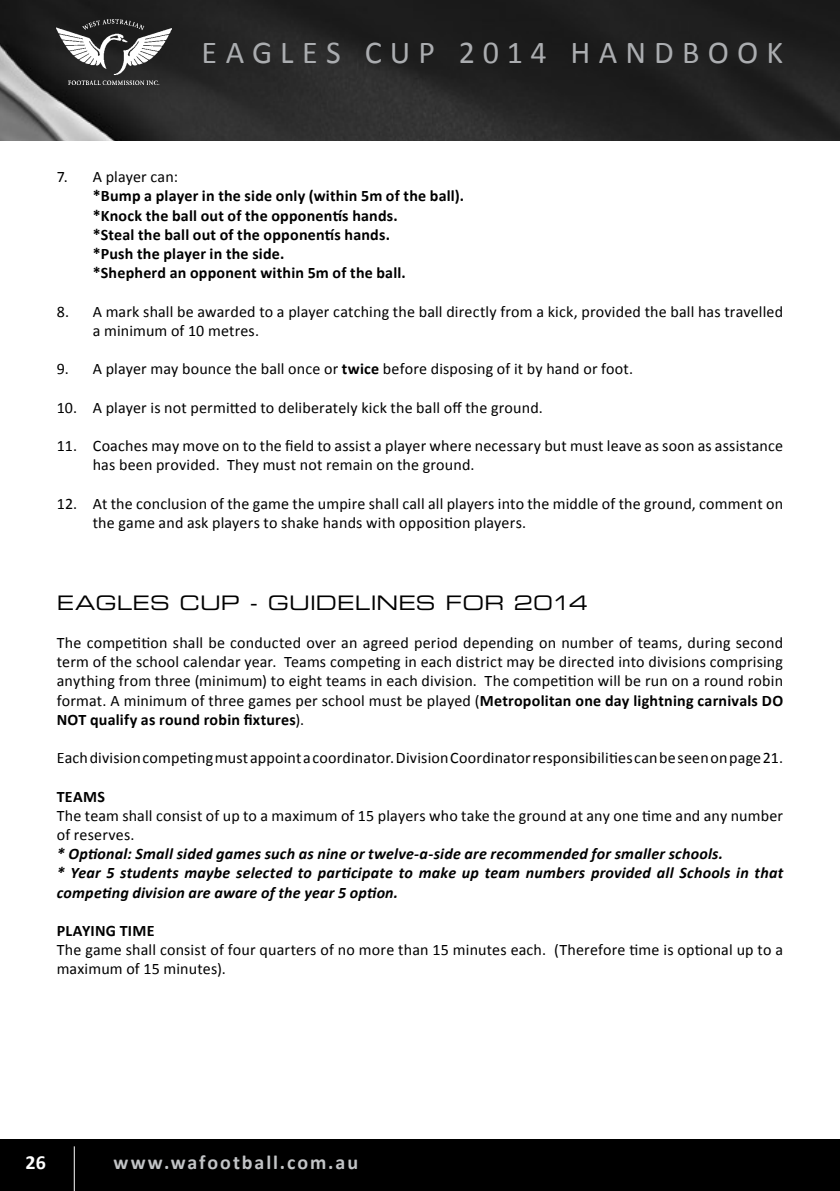
<style>
.page{position:relative;width:840px;height:1191px;background:#fff}
.page>*{position:absolute;margin:0;border:0;box-sizing:border-box;transform-origin:0 0}
.t1{font:32px "Calibri";letter-spacing:.25em;color:#abadb0}
.t2{font:20px "Eurostile Extended Two";letter-spacing:.005em;color:#000}
.t3{font:700 20px "Calibri";letter-spacing:.095em;color:#c2c4c6}
.t4{font:700 20px "Calibri";color:#fff}
.t5{font:16px/19.2px "Calibri";letter-spacing:.01em;color:#000}
.t6{font:italic 700 16px/19.2px "Calibri";letter-spacing:.015em;color:#000}
.t7{font:700 16px/19.2px "Calibri";letter-spacing:.015em;color:#000}
.s1{font-weight:700}
</style>
<div class="page">
<img style="left:0;top:0;width:839px;height:140px">
<div style="left:0;top:1140px;width:839px;height:51px;background:#000"></div>
<hr style="left:74px;top:1146px;width:1px;height:45px;background:#fff">
<img style="left:57px;top:20px;width:114px;height:64px">
<h1 class="t1" style="left:201px;top:32px;width:583px">EAGLES CUP 2014 H ANDB OOK</h1>
<p class="t5" style="left:57px;top:166px;width:123px">7. A player can:</p>
<p class="t7" style="left:93px;top:186px;width:372px">*Bump a player in the side only (within 5m of the ball). *Knock the ball out of the opponentís hands.<br>*Steal the ball out of the opponentís hands.<br>*Push the player in the side.<br>*Shepherd an opponent within 5m of the ball.</p>
<p class="t5" style="left:93px;top:301px;width:691px;text-indent:-36px">8. A mark shall be awarded to a player catching the ball directly from a kick, provided the ball has travelled a minimum of 10 metres.</p>
<p class="t5" style="left:57px;top:358px;width:577px">9. A player may bounce the ball once or <span class="s1">twice</span> before disposing of it by hand or foot.</p>
<p class="t5" style="left:57px;top:397px;width:487px">10. A player is not permitted to deliberately kick the ball off the ground.</p>
<p class="t5" style="left:93px;top:435px;width:691px;text-indent:-36px">11. Coaches may move on to the field to assist a player where necessary but must leave as soon as assistance has been provided. They must not remain on the ground.</p>
<p class="t5" style="left:93px;top:493px;width:691px;text-indent:-36px">12. At the conclusion of the game the umpire shall call all players into the middle of the ground, comment on the game and ask players to shake hands with opposition players.</p>
<p class="t2" style="left:57px;top:588px;width:532px">EAGLES CUP - GUIDELINES FOR 2014</p>
<p class="t5" style="left:57px;top:632px;width:727px;text-align:justify">The competition shall be conducted over an agreed period depending on number of teams, during second term of the school calendar year. Teams competing in each district may be directed into divisions comprising anything from three (minimum) to eight teams in each division. The competition will be run on a round robin format. A minimum of three games per school must be played (<span class="s1">Metropolitan one day lightning carnivals DO NOT qualify as round robin fixtures</span>).</p>
<p class="t5" style="left:57px;top:747px;width:727px">Each division competing must appoint a coordinator. Division Coordinator responsibilities can be seen on page 21.</p>
<p class="t7" style="left:57px;top:786px;width:50px">TEAMS</p>
<p class="t5" style="left:57px;top:805px;width:727px">The team shall consist of up to a maximum of 15 players who take the ground at any one time and any number of reserves.</p>
<p class="t6" style="left:57px;top:843px;width:727px">* Optional: Small sided games such as nine or twelve-a-side are recommended for smaller schools.<br>* Year 5 students maybe selected to participate to make up team numbers provided all Schools in that competing division are aware of the year 5 option.</p>
<p class="t7" style="left:57px;top:920px;width:99px">PLAYING TIME</p>
<p class="t5" style="left:57px;top:939px;width:727px">The game shall consist of four quarters of no more than 15 minutes each. (Therefore time is optional up to a maximum of 15 minutes).</p>
<p class="t4" style="left:26px;top:1150px;width:22px">26</p>
<p class="t3" style="left:113px;top:1150px;width:246px">www.wafootball.com.au</p>
</div>
